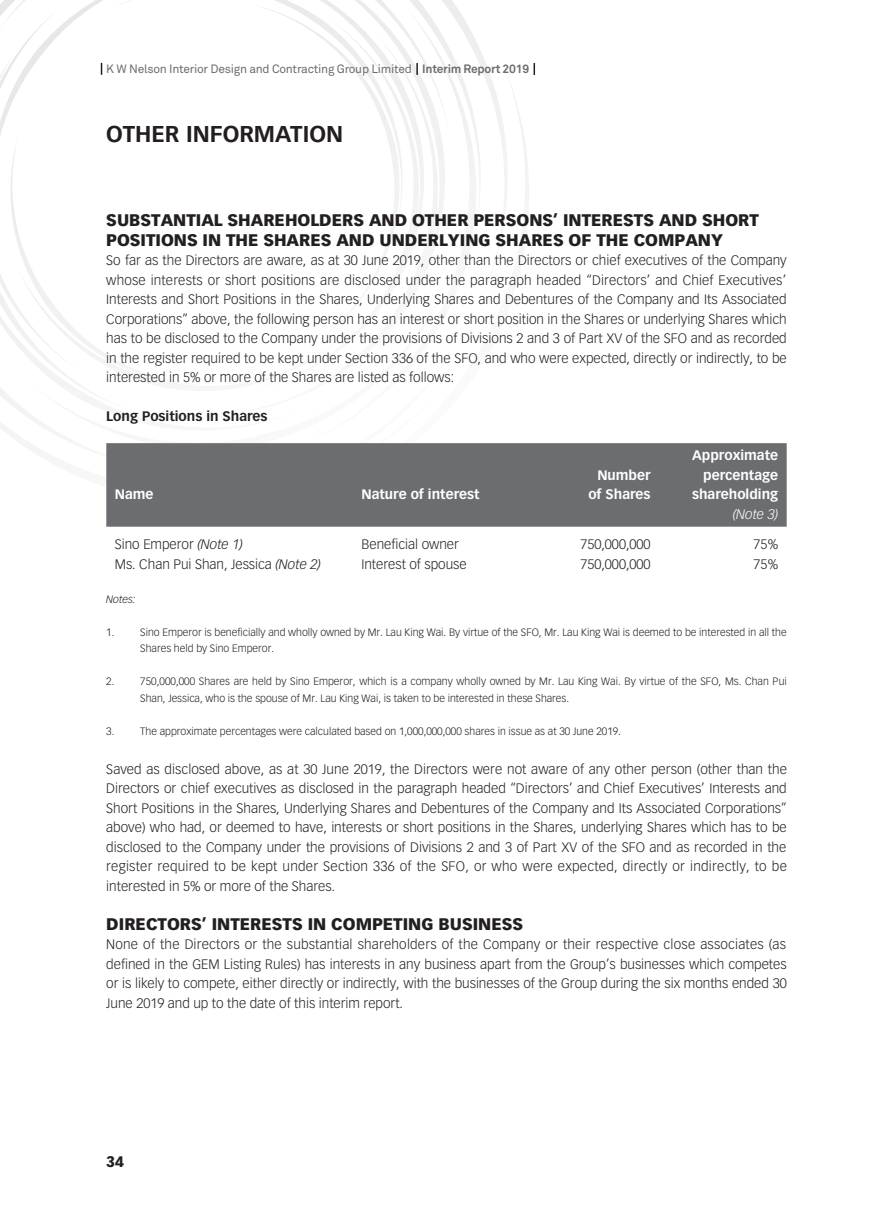
<style>
.page{position:relative;width:893px;height:1212px;background:#fff}
.page>*{position:absolute;margin:0;border:0;box-sizing:border-box;transform-origin:0 0}
.t1{font:700 22.5px "Vectora LT Std";color:#231f20}
.t2{font:900 16.5px/19.5px "Vectora LT Std";color:#231f20}
.t3{font:900 15px "Vectora LT Std";color:#231f20}
.t4{font:300 13.5px/19.5px "Vectora LT Std";color:#231f20;text-align:justify}
.t5{font:700 13.5px/19.5px "Vectora LT Std";color:#fff;text-align:right}
.t6{font:700 13.5px "Vectora LT Std";color:#231f20}
.t7{font:italic 300 13.5px "Vectora LT Std";color:#fff}
.t8{font:12px "Akkurat Pro";letter-spacing:-.02em;color:#6c6d70}
.t9{font:300 10.5px/16.5px "Vectora LT Std";color:#231f20}
.t10{font:italic 300 10.5px "Vectora LT Std";color:#231f20}
.s1{font-weight:700}
.s2{font-style:italic}
</style>
<div class="page">
<svg style="left:0;top:0;width:535px;height:447px"></svg>
<div style="left:106px;top:443px;width:681px;height:84px;background:#6c6d70"></div>
<p class="t8" style="left:106px;top:62px;width:424px">K W Nelson Interior Design and Contracting Group Limited <span class="s1">Interim Report 2019</span></p>
<h1 class="t1" style="left:106px;top:120px;width:238px">OTHER INFORMATION</h1>
<p class="t2" style="left:106px;top:211px;width:654px">SUBSTANTIAL SHAREHOLDERS AND OTHER PERSONS’ INTERESTS AND SHORT<br>POSITIONS IN THE SHARES AND UNDERLYING SHARES OF THE COMPANY</p>
<p class="t4" style="left:106px;top:251px;width:682px">So far as the Directors are aware, as at 30 June 2019, other than the Directors or chief executives of the Company whose interests or short positions are disclosed under the paragraph headed “Directors’ and Chief Executives’ Interests and Short Positions in the Shares, Underlying Shares and Debentures of the Company and Its Associated Corporations” above, the following person has an interest or short position in the Shares or underlying Shares which has to be disclosed to the Company under the provisions of Divisions 2 and 3 of Part XV of the SFO and as recorded in the register required to be kept under Section 336 of the SFO, and who were expected, directly or indirectly, to be interested in 5% or more of the Shares are listed as follows:</p>
<p class="t6" style="left:106px;top:408px;width:163px">Long Positions in Shares</p>
<p class="t5" style="left:115px;top:485px;width:40px">Name</p>
<p class="t5" style="left:361px;top:485px;width:120px">Nature of interest</p>
<p class="t5" style="left:588px;top:465px;width:64px">Number of Shares</p>
<p class="t5" style="left:692px;top:446px;width:88px">Approximate percentage shareholding</p>
<p class="t7" style="left:733px;top:506px;width:47px">(Note 3)</p>
<p class="t4" style="left:115px;top:535px;width:130px">Sino Emperor <span class="s2">(Note 1)</span></p>
<p class="t4" style="left:361px;top:535px;width:99px">Beneficial owner</p>
<p class="t4" style="left:580px;top:535px;width:72px">750,000,000</p>
<p class="t4" style="left:754px;top:535px;width:26px">75%</p>
<p class="t4" style="left:115px;top:554px;width:208px">Ms. Chan Pui Shan, Jessica <span class="s2">(Note 2)</span></p>
<p class="t4" style="left:361px;top:554px;width:107px">Interest of spouse</p>
<p class="t4" style="left:580px;top:554px;width:72px">750,000,000</p>
<p class="t4" style="left:754px;top:554px;width:26px">75%</p>
<p class="t10" style="left:106px;top:593px;width:31px">Notes:</p>
<p class="t9" style="left:106px;top:624px;width:10px">1.</p>
<p class="t9" style="left:140px;top:624px;width:648px">Sino Emperor is beneficially and wholly owned by Mr. Lau King Wai. By virtue of the SFO, Mr. Lau King Wai is deemed to be interested in all the<br>Shares held by Sino Emperor.</p>
<p class="t9" style="left:106px;top:673px;width:10px">2.</p>
<p class="t9" style="left:140px;top:673px;width:648px">750,000,000 Shares are held by Sino Emperor, which is a company wholly owned by Mr. Lau King Wai. By virtue of the SFO, Ms. Chan Pui<br>Shan, Jessica, who is the spouse of Mr. Lau King Wai, is taken to be interested in these Shares.</p>
<p class="t9" style="left:106px;top:723px;width:10px">3.</p>
<p class="t9" style="left:140px;top:723px;width:482px">The approximate percentages were calculated based on 1,000,000,000 shares in issue as at 30 June 2019.</p>
<p class="t4" style="left:106px;top:759px;width:682px">Saved as disclosed above, as at 30 June 2019, the Directors were not aware of any other person (other than the Directors or chief executives as disclosed in the paragraph headed “Directors’ and Chief Executives’ Interests and Short Positions in the Shares, Underlying Shares and Debentures of the Company and Its Associated Corporations” above) who had, or deemed to have, interests or short positions in the Shares, underlying Shares which has to be disclosed to the Company under the provisions of Divisions 2 and 3 of Part XV of the SFO and as recorded in the register required to be kept under Section 336 of the SFO, or who were expected, directly or indirectly, to be interested in 5% or more of the Shares.</p>
<p class="t2" style="left:106px;top:914px;width:418px">DIRECTORS’ INTERESTS IN COMPETING BUSINESS</p>
<p class="t4" style="left:106px;top:935px;width:682px">None of the Directors or the substantial shareholders of the Company or their respective close associates (as defined in the GEM Listing Rules) has interests in any business apart from the Group’s businesses which competes or is likely to compete, either directly or indirectly, with the businesses of the Group during the six months ended 30<br>June 2019 and up to the date of this interim report.</p>
<p class="t3" style="left:106px;top:1152px;width:19px">34</p>
</div>
